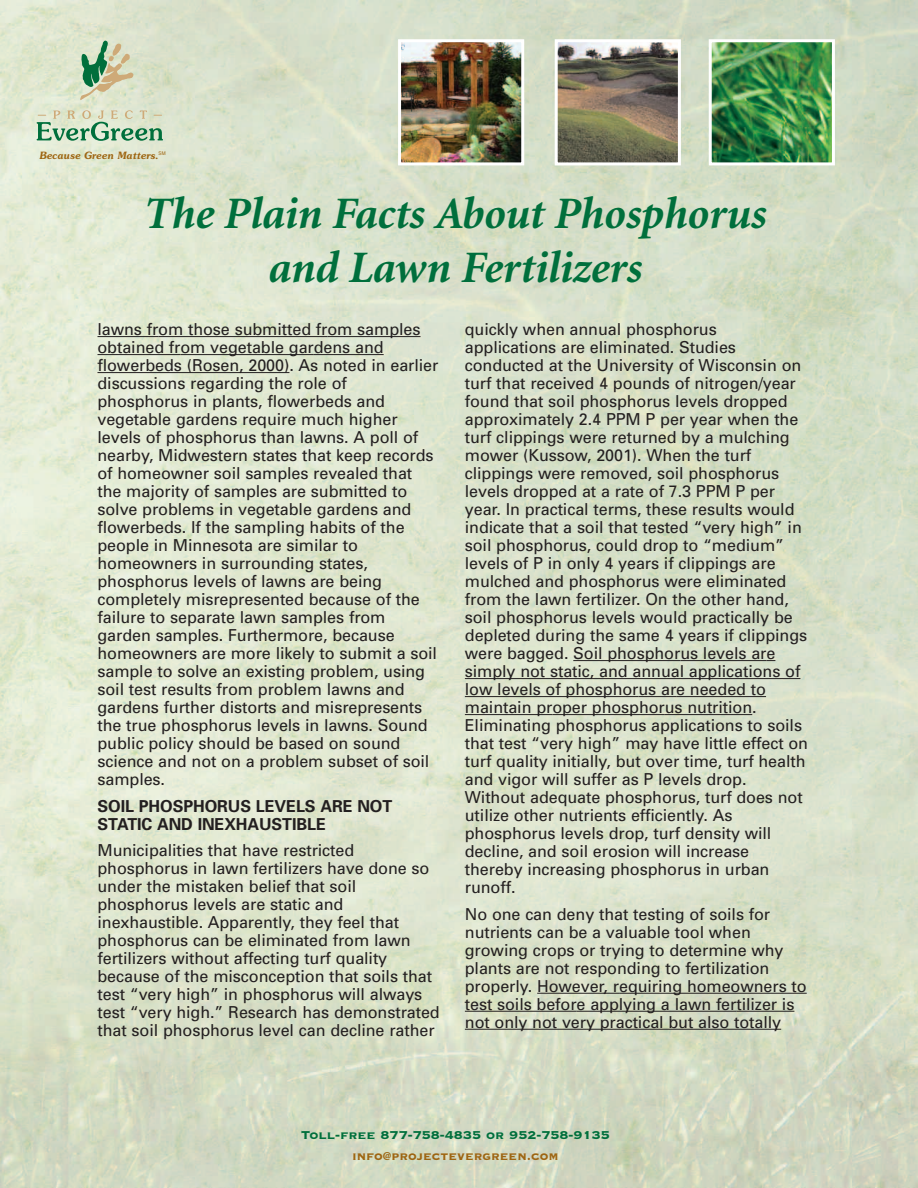
<style>
.page{position:relative;width:918px;height:1188px;background:#fff}
.page>*{position:absolute;margin:0;border:0;box-sizing:border-box;transform-origin:0 0}
.t1{font:italic 700 45px/54px "Minion";letter-spacing:-.01em;color:#006f3c;text-align:center}
.t2{font:16.5px/18px "Univers";letter-spacing:-.005em;color:#231f20}
.t3{font:700 16.5px/18px "Univers";letter-spacing:-.005em;color:#231f20}
.t4{font:15px "Copperplate Thirty Three BC";color:#006f3c}
.t5{font:15px "Copperplate Thirty Three BC";color:#9e6512;scale:.95 1}
.t6{font:italic 600 10.05px "Souvenir";color:#9e6512;scale:.95 1}
</style>
<div class="page">
<svg style="left:80px;top:41px;width:54px;height:59px;background:#b3c5a3"></svg>
<svg style="left:37px;top:110px;width:126px;height:31px;background:#b2ccae"></svg>
<img style="left:402px;top:43px;width:118px;height:118px">
<div style="left:398px;top:39px;width:126px;height:126px;border:3px solid #fff"></div>
<img style="left:559px;top:43px;width:118px;height:118px">
<div style="left:555px;top:39px;width:126px;height:126px;border:3px solid #fff"></div>
<img style="left:713px;top:43px;width:118px;height:118px">
<div style="left:709px;top:39px;width:126px;height:126px;border:3px solid #fff"></div>
<hr style="left:98px;top:336px;width:60px;height:1px;background:#231f20">
<hr style="left:158px;top:336px;width:169px;height:1px;background:#231f20">
<hr style="left:327px;top:336px;width:94px;height:1px;background:#231f20">
<hr style="left:98px;top:354px;width:82px;height:1px;background:#231f20">
<hr style="left:180px;top:354px;width:134px;height:1px;background:#231f20">
<hr style="left:314px;top:354px;width:70px;height:1px;background:#231f20">
<hr style="left:98px;top:372px;width:191px;height:1px;background:#231f20">
<hr style="left:573px;top:660px;width:107px;height:1px;background:#231f20">
<hr style="left:680px;top:660px;width:86px;height:1px;background:#231f20">
<hr style="left:465px;top:678px;width:335px;height:1px;background:#231f20">
<hr style="left:465px;top:696px;width:173px;height:1px;background:#231f20">
<hr style="left:638px;top:696px;width:38px;height:1px;background:#231f20">
<hr style="left:676px;top:696px;width:90px;height:1px;background:#231f20">
<hr style="left:465px;top:714px;width:87px;height:1px;background:#231f20">
<hr style="left:552px;top:714px;width:113px;height:1px;background:#231f20">
<hr style="left:665px;top:714px;width:87px;height:1px;background:#231f20">
<hr style="left:537px;top:993px;width:68px;height:1px;background:#231f20">
<svg style="left:604px;top:993px;width:15px;height:1px"></svg>
<hr style="left:619px;top:993px;width:188px;height:1px;background:#231f20">
<hr style="left:465px;top:1011px;width:112px;height:1px;background:#231f20">
<hr style="left:577px;top:1011px;width:159px;height:1px;background:#231f20">
<hr style="left:736px;top:1011px;width:58px;height:1px;background:#231f20">
<hr style="left:465px;top:1029px;width:121px;height:1px;background:#231f20">
<hr style="left:586px;top:1029px;width:195px;height:1px;background:#231f20">
<p class="t6" style="left:39px;top:150px;width:135px">Because Green Matters.<sup>SM</sup></p>
<h1 class="t1" style="left:142px;top:191px;width:624px">The Plain Facts About Phosphorus and Lawn Fertilizers</h1>
<p class="t2" style="left:98px;top:322px;width:342px">lawns from those submitted from samples obtained from vegetable gardens and flowerbeds (Rosen, 2000). As noted in earlier discussions regarding the role of phosphorus in plants, flowerbeds and vegetable gardens require much higher levels of phosphorus than lawns. A poll of nearby, Midwestern states that keep records of homeowner soil samples revealed that the majority of samples are submitted to solve problems in vegetable gardens and flowerbeds. If the sampling habits of the people in Minnesota are similar to homeowners in surrounding states, phosphorus levels of lawns are being completely misrepresented because of the failure to separate lawn samples from garden samples. Furthermore, because homeowners are more likely to submit a soil sample to solve an existing problem, using soil test results from problem lawns and gardens further distorts and misrepresents the true phosphorus levels in lawns. Sound public policy should be based on sound science and not on a problem subset of soil samples.</p>
<p class="t3" style="left:98px;top:798px;width:296px">SOIL PHOSPHORUS LEVELS ARE NOT<br>STATIC AND INEXHAUSTIBLE</p>
<p class="t2" style="left:98px;top:843px;width:344px">Municipalities that have restricted phosphorus in lawn fertilizers have done so under the mistaken belief that soil phosphorus levels are static and inexhaustible. Apparently, they feel that phosphorus can be eliminated from lawn fertilizers without affecting turf quality because of the misconception that soils that test “very high” in phosphorus will always test “very high.” Research has demonstrated that soil phosphorus level can decline rather</p>
<p class="t2" style="left:465px;top:322px;width:345px">quickly when annual phosphorus applications are eliminated. Studies conducted at the University of Wisconsin on turf that received 4 pounds of nitrogen/year found that soil phosphorus levels dropped approximately 2.4 PPM P per year when the turf clippings were returned by a mulching mower (Kussow, 2001). When the turf clippings were removed, soil phosphorus levels dropped at a rate of 7.3 PPM P per year. In practical terms, these results would indicate that a soil that tested “very high” in soil phosphorus, could drop to “medium” levels of P in only 4 years if clippings are mulched and phosphorus were eliminated from the lawn fertilizer. On the other hand, soil phosphorus levels would practically be depleted during the same 4 years if clippings were bagged. Soil phosphorus levels are simply not static, and annual applications of low levels of phosphorus are needed to maintain proper phosphorus nutrition.<br>Eliminating phosphorus applications to soils that test “very high” may have little effect on turf quality initially, but over time, turf health and vigor will suffer as P levels drop.<br>Without adequate phosphorus, turf does not utilize other nutrients efficiently. As phosphorus levels drop, turf density will decline, and soil erosion will increase thereby increasing phosphorus in urban runoff.</p>
<p class="t2" style="left:465px;top:906px;width:343px">No one can deny that testing of soils for nutrients can be a valuable tool when growing crops or trying to determine why plants are not responding to fertilization properly. However, requiring homeowners to test soils before applying a lawn fertilizer is not only not very practical but also totally</p>
<p class="t4" style="left:301px;top:1125px;width:310px">Toll-free 877-758-4835 or 952-758-9135</p>
<p class="t5" style="left:352px;top:1146px;width:219px">info@projectevergreen.com</p>
</div>
